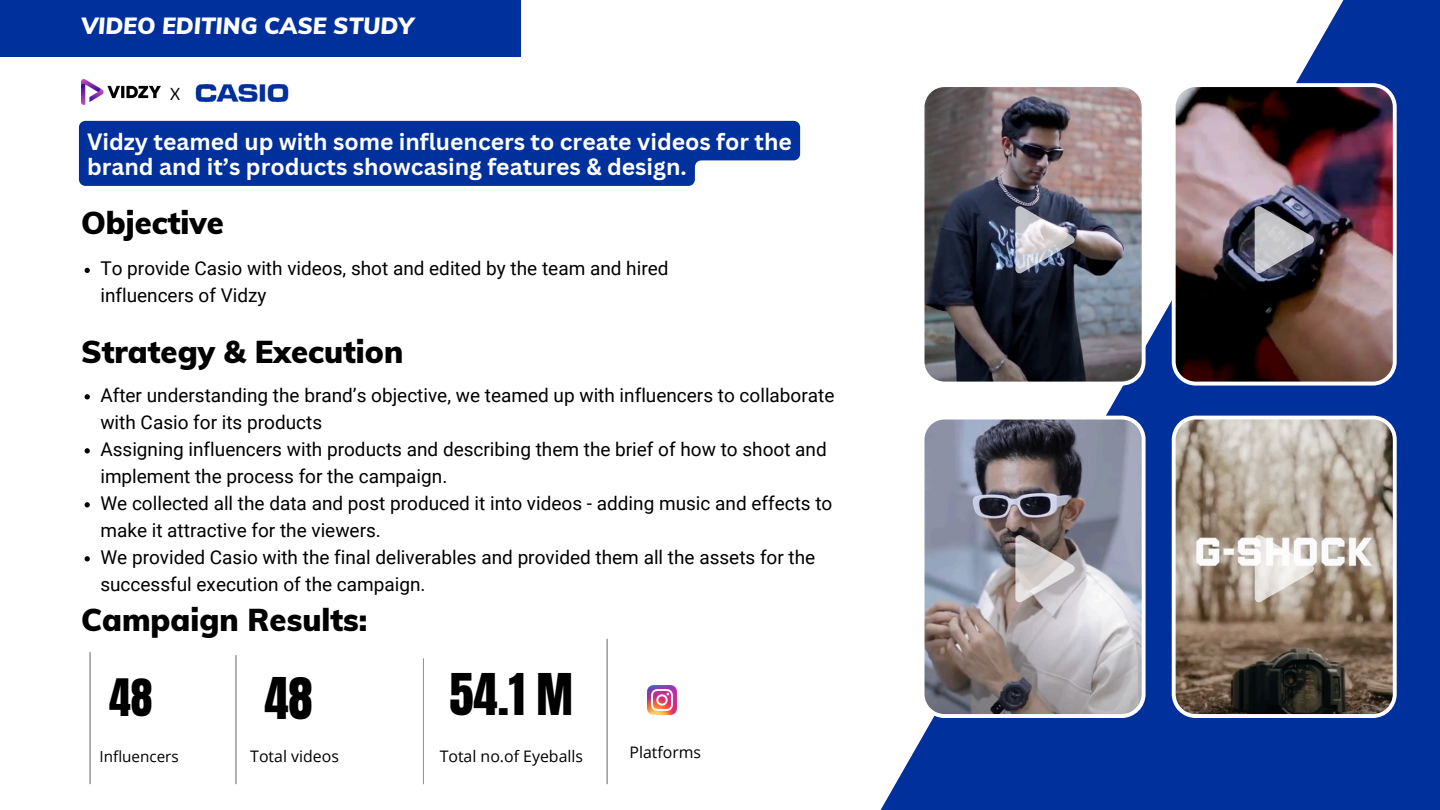
<style>
.page{position:relative;width:1440px;height:810px;background:#fff}
.page>*{position:absolute;margin:0;border:0;box-sizing:border-box;transform-origin:0 0}
.t1{font:48.9px "Anton";color:#000}
.t2{font:43.9px "Anton";color:#000}
.t3{font:900 30.9px "Muli";color:#000}
.t4{font:700 22.9px/25.5px "Canva Sans";color:#fff}
.t5{font:italic 900 22.9px "Muli";color:#fff}
.t6{font:19px/27px "Roboto";color:#000}
.t7{font:16.9px "Canva Sans";color:#000}
.t8{font:15.9px "Open Sans";color:#000}
.t9{font:15.2px "Open Sans";color:#000}
</style>
<div class="page">
<img style="left:648px;top:686px;width:28px;height:28px">
<div style="left:0;top:0;width:520px;height:57px;background:#00309c"></div>
<hr style="left:90px;top:652px;width:1px;height:132px;background:#969696">
<hr style="left:236px;top:655px;width:1px;height:129px;background:#969696">
<hr style="left:423px;top:659px;width:1px;height:125px;background:#969696">
<hr style="left:607px;top:639px;width:1px;height:145px;background:#969696">
<img style="left:81px;top:79px;width:79px;height:26px">
<svg style="left:880px;top:0;width:560px;height:810px;fill:#00309c"></svg>
<img style="left:921px;top:83px;width:225px;height:302px">
<svg style="left:921px;top:416px;width:225px;height:302px;background:#98969e"></svg>
<img style="left:1172px;top:83px;width:225px;height:302px">
<svg style="left:1172px;top:416px;width:225px;height:302px;background:#988b7f"></svg>
<img style="left:195px;top:84px;width:94px;height:19px">
<svg style="left:85px;top:394px;width:5px;height:5px"></svg>
<svg style="left:85px;top:448px;width:5px;height:5px"></svg>
<svg style="left:85px;top:502px;width:5px;height:5px"></svg>
<svg style="left:85px;top:556px;width:5px;height:5px"></svg>
<svg style="left:1015px;top:206px;width:60px;height:67px;background:#8f929e"></svg>
<svg style="left:1015px;top:535px;width:60px;height:67px;background:#b6b0af"></svg>
<svg style="left:1255px;top:206px;width:59px;height:67px;background:#858690"></svg>
<svg style="left:1255px;top:535px;width:59px;height:67px"></svg>
<svg style="left:79px;top:121px;width:721px;height:65px;background:#0f3ca1"></svg>
<svg style="left:85px;top:268px;width:5px;height:5px"></svg>
<p class="t5" style="left:81px;top:11px;width:334px">VIDEO EDITING CASE STUDY</p>
<p class="t7" style="left:170px;top:82px;width:12px">X</p>
<p class="t4" style="left:87px;top:128px;width:707px">Vidzy teamed up with some influencers to create videos for the brand and it’s products showcasing features &amp; design.</p>
<p class="t3" style="left:81px;top:203px;width:144px">Objective</p>
<p class="t6" style="left:100px;top:256px;width:570px;line-height:26.2px">To provide Casio with videos, shot and edited by the team and hired influencers of Vidzy</p>
<h1 class="t3" style="left:81px;top:332px;width:324px">Strategy &amp; Execution</h1>
<h2 class="t6" style="left:100px;top:382px;width:736px">After understanding the brand’s objective, we teamed up with influencers to collaborate with Casio for its products</h2>
<p class="t6" style="left:100px;top:436px;width:728px">Assigning influencers with products and describing them the brief of how to shoot and implement the process for the campaign.</p>
<p class="t6" style="left:100px;top:490px;width:734px">We collected all the data and post produced it into videos - adding music and effects to make it attractive for the viewers.</p>
<p class="t6" style="left:100px;top:544px;width:716px">We provided Casio with the final deliverables and provided them all the assets for the successful execution of the campaign.</p>
<p class="t3" style="left:81px;top:600px;width:288px">Campaign Results:</p>
<p class="t2" style="left:109px;top:666px;width:45px">48</p>
<h2 class="t1" style="left:264px;top:664px;width:50px">48</h2>
<p class="t1" style="left:449px;top:659px;width:125px">54.1 M</p>
<p class="t9" style="left:100px;top:745px;width:81px">Influencers</p>
<p class="t8" style="left:250px;top:745px;width:90px">Total videos</p>
<p class="t8" style="left:440px;top:745px;width:145px">Total no.of Eyeballs</p>
<p class="t8" style="left:629px;top:741px;width:73px">Platforms</p>
</div>
